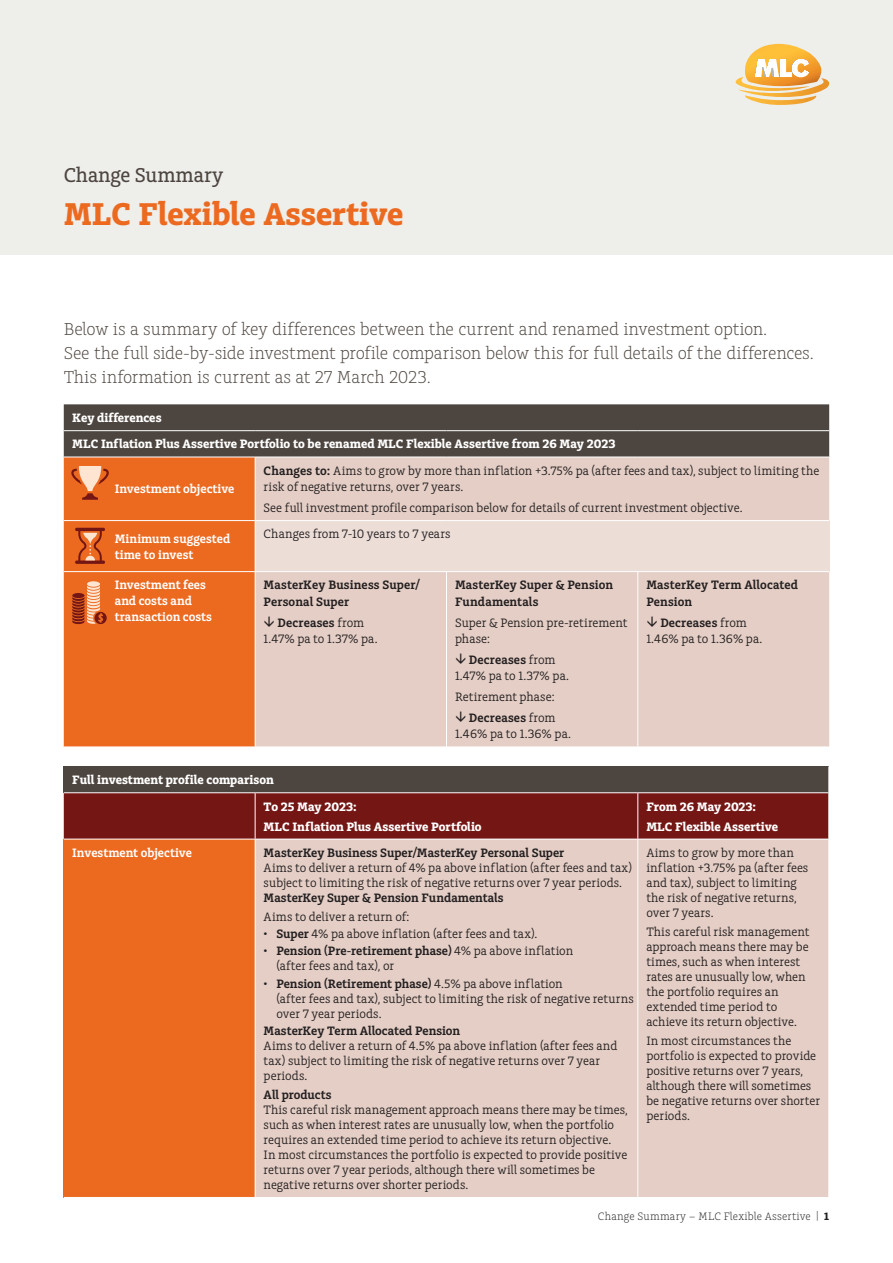
<style>
.page{position:relative;width:893px;height:1263px;background:#fff}
.page>*{position:absolute;margin:0;border:0;box-sizing:border-box;transform-origin:0 0}
.t1{font:700 33px "Charlie Std";letter-spacing:-.005em;color:#ec6a20}
.t2{font:500 21px "Charlie Std";color:#4d453f}
.t3{font:300 18px/24px "Charlie Std";letter-spacing:-.01em;color:#4d453f}
.t4{font:12.75px/15px "Charlie Std";letter-spacing:.005em;color:#231f20}
.t5{font:600 12.75px/16.5px "Charlie Std";letter-spacing:.005em;color:#231f20}
.t6{font:700 12.75px/26.2px "Charlie Std";color:#fff}
.t7{font:600 12.75px/15.8px "Charlie Std";color:#fff}
.t8{font:300 11.25px "Charlie Std";letter-spacing:.015em;color:#231f20}
.s1{font-weight:600}
.s2{font-weight:700}
</style>
<div class="page">
<div style="left:0;top:0;width:893px;height:255px;background:#eeeeeb"></div>
<svg style="left:736px;top:44px;width:93px;height:61px"></svg>
<div style="left:64px;top:404px;width:765px;height:53px;background:#4d453f"></div>
<div style="left:64px;top:458px;width:191px;height:288px;background:#ec6a20"></div>
<div style="left:256px;top:458px;width:573px;height:288px;background:#e4cec5"></div>
<div style="left:255px;top:521px;width:574px;height:51px;background:#ecddd7"></div>
<hr style="left:64px;top:430px;width:191px;height:1px;background:#fff">
<hr style="left:255px;top:430px;width:191px;height:1px;background:#fff">
<hr style="left:446px;top:430px;width:192px;height:1px;background:#fff">
<hr style="left:638px;top:430px;width:191px;height:1px;background:#fff">
<hr style="left:64px;top:520px;width:191px;height:1px;background:#fff">
<hr style="left:64px;top:571px;width:191px;height:1px;background:#fff">
<hr style="left:446px;top:572px;width:1px;height:174px;background:#fff">
<hr style="left:637px;top:572px;width:1px;height:174px;background:#fff">
<hr style="left:255px;top:521px;width:1px;height:50px;background:#fff">
<hr style="left:255px;top:520px;width:191px;height:1px;background:#fff">
<hr style="left:446px;top:520px;width:192px;height:1px;background:#fff">
<hr style="left:638px;top:520px;width:191px;height:1px;background:#fff">
<hr style="left:255px;top:571px;width:191px;height:1px;background:#fff">
<hr style="left:446px;top:571px;width:192px;height:1px;background:#fff">
<hr style="left:638px;top:571px;width:191px;height:1px;background:#fff">
<div style="left:64px;top:839px;width:191px;height:358px;background:#ec6a20"></div>
<div style="left:256px;top:840px;width:572px;height:357px;background:#e4cec5"></div>
<svg style="left:64px;top:766px;width:765px;height:73px;background:#672925"></svg>
<hr style="left:255px;top:793px;width:1px;height:46px;background:#fff">
<hr style="left:637px;top:793px;width:1px;height:46px;background:#fff">
<hr style="left:828px;top:793px;width:1px;height:46px;background:#fff">
<hr style="left:64px;top:839px;width:191px;height:1px;background:#fff">
<hr style="left:637px;top:839px;width:1px;height:358px;background:#fff">
<hr style="left:64px;top:792px;width:191px;height:1px;background:#fff">
<hr style="left:255px;top:792px;width:383px;height:1px;background:#fff">
<hr style="left:638px;top:792px;width:191px;height:1px;background:#fff">
<svg style="left:75px;top:528px;width:30px;height:36px"></svg>
<div style="left:87px;top:581px;width:13px;height:6px;background:#fde5d2;border-radius:50%"></div>
<svg style="left:72px;top:586px;width:35px;height:38px"></svg>
<svg style="left:71px;top:466px;width:38px;height:34px"></svg>
<svg style="left:265px;top:616px;width:9px;height:11px"></svg>
<svg style="left:456px;top:653px;width:9px;height:11px"></svg>
<svg style="left:456px;top:711px;width:9px;height:11px"></svg>
<svg style="left:647px;top:616px;width:10px;height:11px"></svg>
<h2 class="t2" style="left:64px;top:164px;width:161px">Change Summary</h2>
<h1 class="t1" style="left:64px;top:196px;width:341px">MLC Flexible Assertive</h1>
<p class="t3" style="left:64px;top:317px;width:752px">Below is a summary of key differences between the current and renamed investment option.<br>See the full side-by-side investment profile comparison below this for full details of the differences.<br>This information is current as at 27 March 2023.</p>
<p class="t6" style="left:72px;top:405px;width:545px">Key differences<br>MLC Inflation Plus Assertive Portfolio to be renamed MLC Flexible Assertive from 26 May 2023</p>
<p class="t7" style="left:115px;top:481px;width:121px">Investment objective</p>
<p class="t4" style="left:264px;top:462px;width:557px;line-height:16.5px"><span class="s1">Changes to:</span> Aims to grow by more than inflation +3.75% pa (after fees and tax), subject to limiting the risk of negative returns, over 7 years.</p>
<p class="t4" style="left:264px;top:500px;width:481px">See full investment profile comparison below for details of current investment objective.</p>
<p class="t7" style="left:115px;top:531px;width:117px">Minimum suggested time to invest</p>
<p class="t4" style="left:264px;top:527px;width:188px">Changes from 7-10 years to 7 years</p>
<p class="t7" style="left:115px;top:577px;width:99px">Investment fees and costs and transaction costs</p>
<p class="t5" style="left:264px;top:577px;width:158px">MasterKey Business Super/<br>Personal Super</p>
<p class="t4" style="left:264px;top:614px;width:115px;line-height:16.5px;text-align:center"><span class="s1">Decreases</span> from<br>1.47% pa to 1.37% pa.</p>
<p class="t5" style="left:455px;top:577px;width:160px">MasterKey Super &amp; Pension<br>Fundamentals</p>
<p class="t4" style="left:455px;top:614px;width:174px;line-height:16.5px">Super &amp; Pension pre-retirement phase:</p>
<p class="t4" style="left:455px;top:651px;width:115px;line-height:16.5px;text-align:center"><span class="s1">Decreases</span> from<br>1.47% pa to 1.37% pa.</p>
<p class="t4" style="left:455px;top:687px;width:102px;line-height:20.7px;text-align:right">Retirement phase:<br><span class="s1">Decreases</span> from</p>
<p class="t4" style="left:455px;top:727px;width:117px">1.46% pa to 1.36% pa.</p>
<p class="t5" style="left:646px;top:577px;width:153px">MasterKey Term Allocated<br>Pension</p>
<p class="t4" style="left:646px;top:614px;width:117px;line-height:16.5px;text-align:center"><span class="s1">Decreases</span> from<br>1.46% pa to 1.36% pa.</p>
<p class="t6" style="left:264px;top:767px;width:94px;text-indent:-191px">Full investment profile comparison<br>To 25 May 2023:</p>
<p class="t6" style="left:264px;top:813px;width:220px">MLC Inflation Plus Assertive Portfolio</p>
<p class="t7" style="left:72px;top:845px;width:121px">Investment objective</p>
<p class="t5" style="left:264px;top:844px;width:302px">MasterKey Business Super/MasterKey Personal Super</p>
<p class="t4" style="left:264px;top:860px;width:370px">Aims to deliver a return of 4% pa above inflation (after fees and tax) subject to limiting the risk of negative returns over 7 year periods.</p>
<p class="t5" style="left:264px;top:889px;width:241px">MasterKey Super &amp; Pension Fundamentals</p>
<p class="t4" style="left:264px;top:909px;width:148px">Aims to deliver a return of:</p>
<p class="t4" style="left:264px;top:927px;width:275px">• <span class="s1">Super</span> 4% pa above inflation (after fees and tax).</p>
<p class="t4" style="left:276px;top:944px;width:298px;text-indent:-13px">• <span class="s1">Pension (Pre-retirement phase)</span> 4% pa above inflation (after fees and tax), or</p>
<p class="t4" style="left:276px;top:976px;width:359px;text-indent:-13px">• <span class="s1">Pension (Retirement phase)</span> 4.5% pa above inflation<br>(after fees and tax), subject to limiting the risk of negative returns over 7 year periods.</p>
<p class="t5" style="left:264px;top:1022px;width:198px">MasterKey Term Allocated Pension</p>
<p class="t4" style="left:264px;top:1038px;width:355px">Aims to deliver a return of 4.5% pa above inflation (after fees and tax) subject to limiting the risk of negative returns over 7 year periods.</p>
<p class="t5" style="left:264px;top:1086px;width:69px">All products</p>
<p class="t4" style="left:264px;top:1102px;width:366px">This careful risk management approach means there may be times, such as when interest rates are unusually low, when the portfolio requires an extended time period to achieve its return objective.<br>In most circumstances the portfolio is expected to provide positive returns over 7 year periods, although there will sometimes be negative returns over shorter periods.</p>
<p class="t6" style="left:646px;top:796px;width:133px;line-height:20px">From 26 May 2023:<br>MLC Flexible Assertive</p>
<p class="t4" style="left:646px;top:845px;width:163px">Aims to grow by more than inflation +3.75% pa (after fees and tax), subject to limiting the risk of negative returns, over 7 years.</p>
<p class="t4" style="left:646px;top:924px;width:164px">This careful risk management approach means there may be times, such as when interest rates are unusually low, when the portfolio requires an extended time period to achieve its return objective.</p>
<p class="t4" style="left:646px;top:1034px;width:175px">In most circumstances the portfolio is expected to provide positive returns over 7 years, although there will sometimes be negative returns over shorter periods.</p>
<p class="t8" style="left:598px;top:1210px;width:233px">Change Summary – MLC Flexible Assertive | <span class="s2">1</span></p>
</div>
